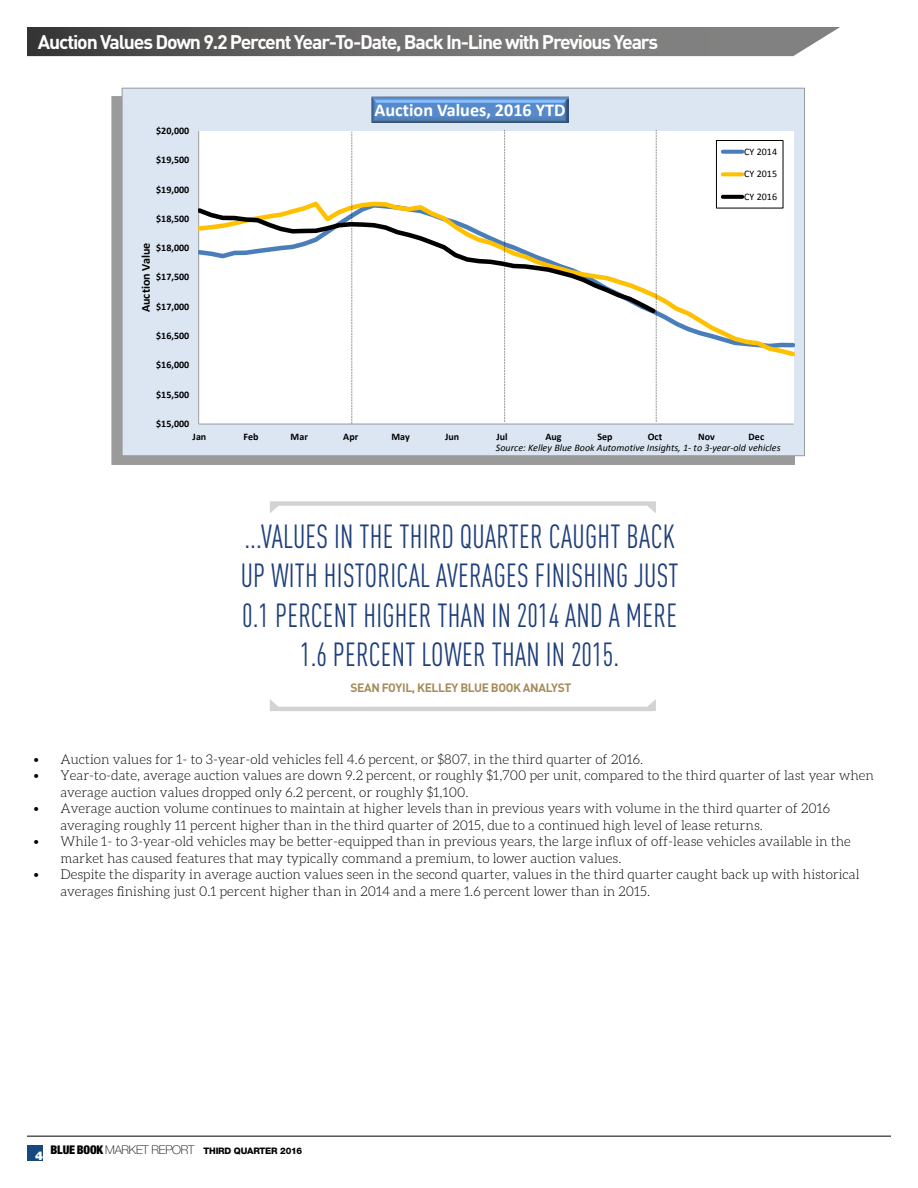
<style>
.page{position:relative;width:918px;height:1188px;background:#fff}
.page>*{position:absolute;margin:0;border:0;box-sizing:border-box;transform-origin:0 0}
.t1{font:condensed 33px/39.6px "DINOT";letter-spacing:.01em;color:#1f3f7c;text-align:center;scale:.89 1}
.t2{font:700 19.5px "DINOT";letter-spacing:-.06em;color:#fff}
.t3{font:700 18.15px "Calibri";color:#fff}
.t4{font:300 13.5px/16.5px "Aleo";color:#000}
.t5{font:700 12px "DINOT";letter-spacing:-.03em;color:#a78b5a}
.t6{font:700 12px "Calibri";letter-spacing:.005em;color:#000}
.t7{font:900 12px "Helvetica Neue LT Std";color:#fff}
.t8{font:700 10.05px "Calibri";letter-spacing:.005em;color:#000}
.t9{font:italic 10.05px "Calibri";letter-spacing:.005em;color:#000}
.t10{font:10.05px "Calibri";color:#000}
.t11{font:800 9px "Helvetica Neue LT Std";letter-spacing:-.02em;color:#000}
.s1{font-weight:900;font-stretch:condensed;font-size:12px}
.s2{font-weight:100;font-size:12px}
</style>
<div class="page">
<hr style="left:27px;top:1136px;width:864px;height:1px;background:#000">
<div style="left:27px;top:1145px;width:16px;height:16px;background:#174a7c"></div>
<svg style="left:27px;top:27px;width:813px;height:29px;background:#6e6d6d"></svg>
<div style="left:111px;top:96px;width:684px;height:369px;background:#9a9a9a"></div>
<div style="left:122px;top:88px;width:682px;height:368px;background:#dce6f2"></div>
<div style="left:199px;top:131px;width:595px;height:293px;background:#fff"></div>
<hr style="left:198px;top:131px;width:1px;height:293px;background:#989a9d">
<hr style="left:199px;top:424px;width:595px;height:1px;background:#989a9d">
<svg style="left:199px;top:199px;width:596px;height:161px"></svg>
<svg style="left:199px;top:205px;width:460px;height:112px"></svg>
<img style="left:371px;top:97px;width:198px;height:26px">
<div style="left:716px;top:140px;width:67px;height:68px;background:#fff"></div>
<div style="left:716px;top:140px;width:67px;height:68px;border:1px solid #000"></div>
<svg style="left:723px;top:150px;width:19px;height:4px"></svg>
<svg style="left:723px;top:172px;width:19px;height:4px"></svg>
<svg style="left:723px;top:195px;width:19px;height:4px"></svg>
<svg style="left:352px;top:132px;width:1px;height:292px"></svg>
<svg style="left:504px;top:130px;width:1px;height:292px"></svg>
<svg style="left:656px;top:130px;width:1px;height:292px"></svg>
<svg style="left:270px;top:700px;width:386px;height:11px"></svg>
<svg style="left:270px;top:501px;width:386px;height:12px"></svg>
<h2 class="t2" style="left:38px;top:29px;width:622px">Auction Values Down 9.2 Percent Year-To-Date, Back In-Line with Previous Years</h2>
<p class="t8" style="left:156px;top:124px;width:35px">$20,000</p>
<p class="t8" style="left:156px;top:153px;width:35px">$19,500</p>
<p class="t8" style="left:156px;top:183px;width:35px">$19,000</p>
<p class="t8" style="left:156px;top:212px;width:35px">$18,500</p>
<p class="t6" style="left:138px;top:312px;width:71px;rotate:-90deg">Auction Value</p>
<p class="t8" style="left:156px;top:241px;width:35px">$18,000</p>
<p class="t8" style="left:156px;top:271px;width:35px">$17,500</p>
<p class="t8" style="left:156px;top:300px;width:35px">$17,000</p>
<p class="t8" style="left:156px;top:329px;width:35px">$16,500</p>
<p class="t8" style="left:156px;top:359px;width:35px">$16,000</p>
<p class="t8" style="left:156px;top:388px;width:35px">$15,500</p>
<p class="t8" style="left:156px;top:417px;width:35px">$15,000</p>
<h3 class="t3" style="left:375px;top:98px;width:193px">Auction Values, 2016 YTD</h3>
<p class="t10" style="left:744px;top:145px;width:34px">CY 2014</p>
<p class="t10" style="left:744px;top:168px;width:34px">CY 2015</p>
<p class="t10" style="left:744px;top:190px;width:34px">CY 2016</p>
<p class="t8" style="left:193px;top:430px;width:15px">Jan</p>
<p class="t8" style="left:244px;top:430px;width:17px">Feb</p>
<p class="t8" style="left:291px;top:430px;width:19px">Mar</p>
<p class="t8" style="left:343px;top:430px;width:17px">Apr</p>
<p class="t8" style="left:391px;top:430px;width:20px">May</p>
<p class="t8" style="left:445px;top:430px;width:16px">Jun</p>
<p class="t8" style="left:496px;top:430px;width:13px">Jul</p>
<p class="t8" style="left:545px;top:430px;width:18px">Aug</p>
<p class="t8" style="left:598px;top:430px;width:17px">Sep</p>
<p class="t8" style="left:648px;top:430px;width:16px">Oct</p>
<p class="t8" style="left:698px;top:430px;width:18px">Nov</p>
<p class="t8" style="left:749px;top:430px;width:17px">Dec</p>
<p class="t9" style="left:496px;top:441px;width:286px">Source: Kelley Blue Book Automotive Insights, 1- to 3-year-old vehicles</p>
<h1 class="t1" style="left:241px;top:516px;width:493px">...VALUES IN THE THIRD QUARTER CAUGHT BACK UP WITH HISTORICAL AVERAGES FINISHING JUST 0.1 PERCENT HIGHER THAN IN 2014 AND A MERE 1.6 PERCENT LOWER THAN IN 2015.</h1>
<p class="t5" style="left:350px;top:679px;width:222px">SEAN FOYIL, KELLEY BLUE BOOK ANALYST</p>
<p class="t4" style="left:33px;top:751px;width:611px">• Auction values for 1- to 3-year-old vehicles fell 4.6 percent, or $807, in the third quarter of 2016.</p>
<p class="t4" style="left:60px;top:767px;width:815px;text-indent:-27px">• Year-to-date, average auction values are down 9.2 percent, or roughly $1,700 per unit, compared to the third quarter of last year when average auction values dropped only 6.2 percent, or roughly $1,100.</p>
<p class="t4" style="left:60px;top:800px;width:771px;text-indent:-27px">• Average auction volume continues to maintain at higher levels than in previous years with volume in the third quarter of 2016 averaging roughly 11 percent higher than in the third quarter of 2015, due to a continued high level of lease returns.</p>
<p class="t4" style="left:60px;top:833px;width:792px;text-indent:-27px">• While 1- to 3-year-old vehicles may be better-equipped than in previous years, the large influx of off-lease vehicles available in the market has caused features that may typically command a premium, to lower auction values.</p>
<p class="t4" style="left:60px;top:866px;width:801px;text-indent:-27px">• Despite the disparity in average auction values seen in the second quarter, values in the third quarter caught back up with historical averages finishing just 0.1 percent higher than in 2014 and a mere 1.6 percent lower than in 2015.</p>
<p class="t7" style="left:35px;top:1148px;width:10px">4</p>
<p class="t11" style="left:51px;top:1145px;width:253px"><span class="s1">BLUE BOOK</span> <span class="s2">MARKET REPORT</span> THIRD QUARTER 2016</p>
</div>
